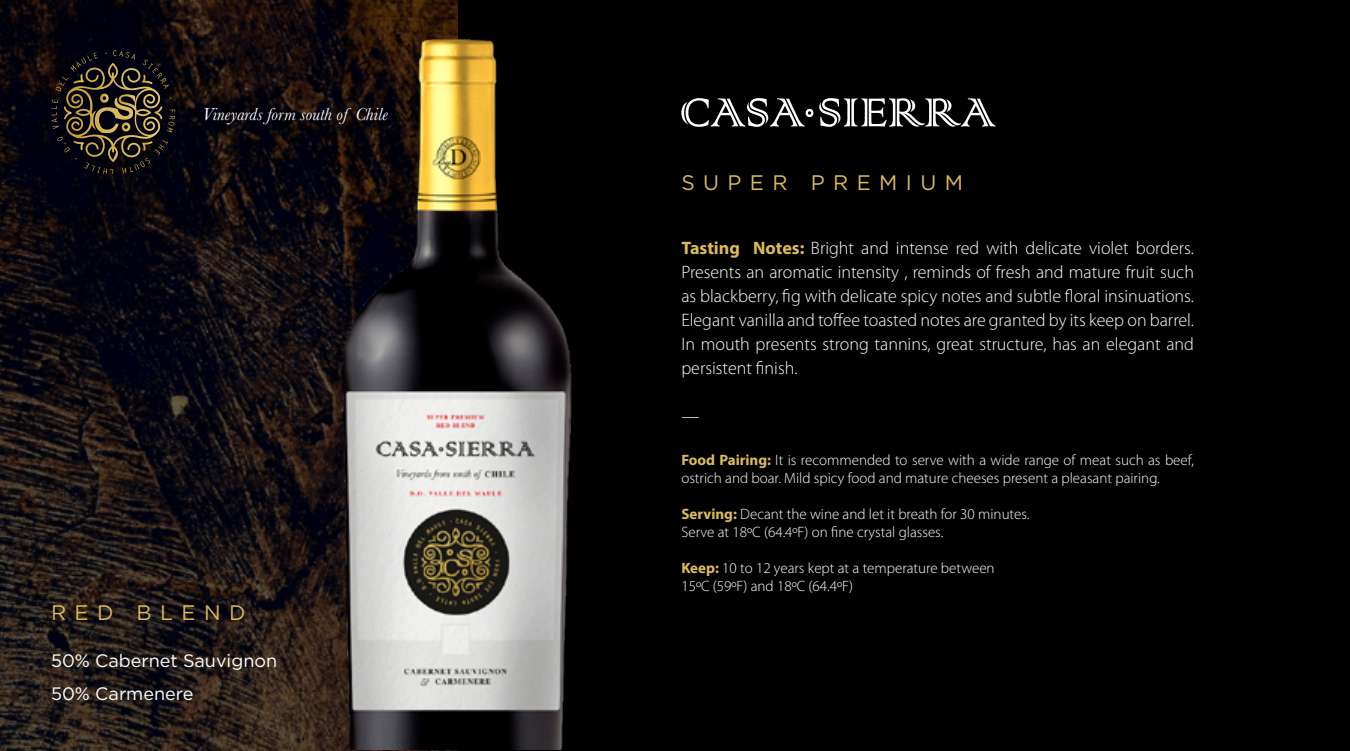
<style>
.page{position:relative;width:1350px;height:751px;background:#fff}
.page>*{position:absolute;margin:0;border:0;box-sizing:border-box;transform-origin:0 0}
.t1{font:21px "Gotham";letter-spacing:.4em;color:#dbbb5b}
.t2{font:300 18px/24px "Myriad Pro";color:#fff;text-align:justify}
.t3{font:18px/32.4px "Gotham";color:#fff}
.t4{font:italic 18px "Baskerville";color:#fff}
.t5{font:300 15px/18px "Myriad Pro";color:#fff}
.s1{font-weight:700;color:#dbbb5b}
</style>
<div class="page">
<img style="left:0;top:0;width:261px;height:749px">
<div style="left:459px;top:0;width:891px;height:750px;background:#000"></div>
<img style="left:261px;top:0;width:311px;height:749px">
<svg style="left:819px;top:98px;width:177px;height:29px"></svg>
<svg style="left:681px;top:98px;width:132px;height:29px"></svg>
<svg style="left:51px;top:50px;width:124px;height:124px;background:#29221a"></svg>
<p class="t4" style="left:202px;top:102px;width:187px">Vineyards form south of Chile</p>
<p class="t1" style="left:51px;top:600px;width:196px">RED BLEND</p>
<p class="t3" style="left:51px;top:644px;width:228px">50% Cabernet Sauvignon<br>50% Carmenere</p>
<p class="t1" style="left:681px;top:171px;width:283px">SUPER PREMIUM</p>
<p class="t2" style="left:681px;top:236px;width:514px"><span class="s1">Tasting Notes:</span> Bright and intense red with delicate violet borders.<br>Presents an aromatic intensity , reminds of fresh and mature fruit such as blackberry, fig with delicate spicy notes and subtle floral insinuations.<br>Elegant vanilla and toffee toasted notes are granted by its keep on barrel.<br>In mouth presents strong tannins, great structure, has an elegant and persistent finish.</p>
<p class="t2" style="left:681px;top:404px;width:19px">—</p>
<p class="t5" style="left:681px;top:450px;width:514px"><span class="s1">Food Pairing:</span> It is recommended to serve with a wide range of meat such as beef, ostrich and boar. Mild spicy food and mature cheeses present a pleasant pairing.</p>
<p class="t5" style="left:681px;top:504px;width:350px"><span class="s1">Serving:</span> Decant the wine and let it breath for 30 minutes.<br>Serve at 18ºC (64.4ºF) on fine crystal glasses.</p>
<p class="t5" style="left:681px;top:558px;width:315px"><span class="s1">Keep:</span> 10 to 12 years kept at a temperature between<br>15ºC (59ºF) and 18ºC (64.4ºF)</p>
</div>
